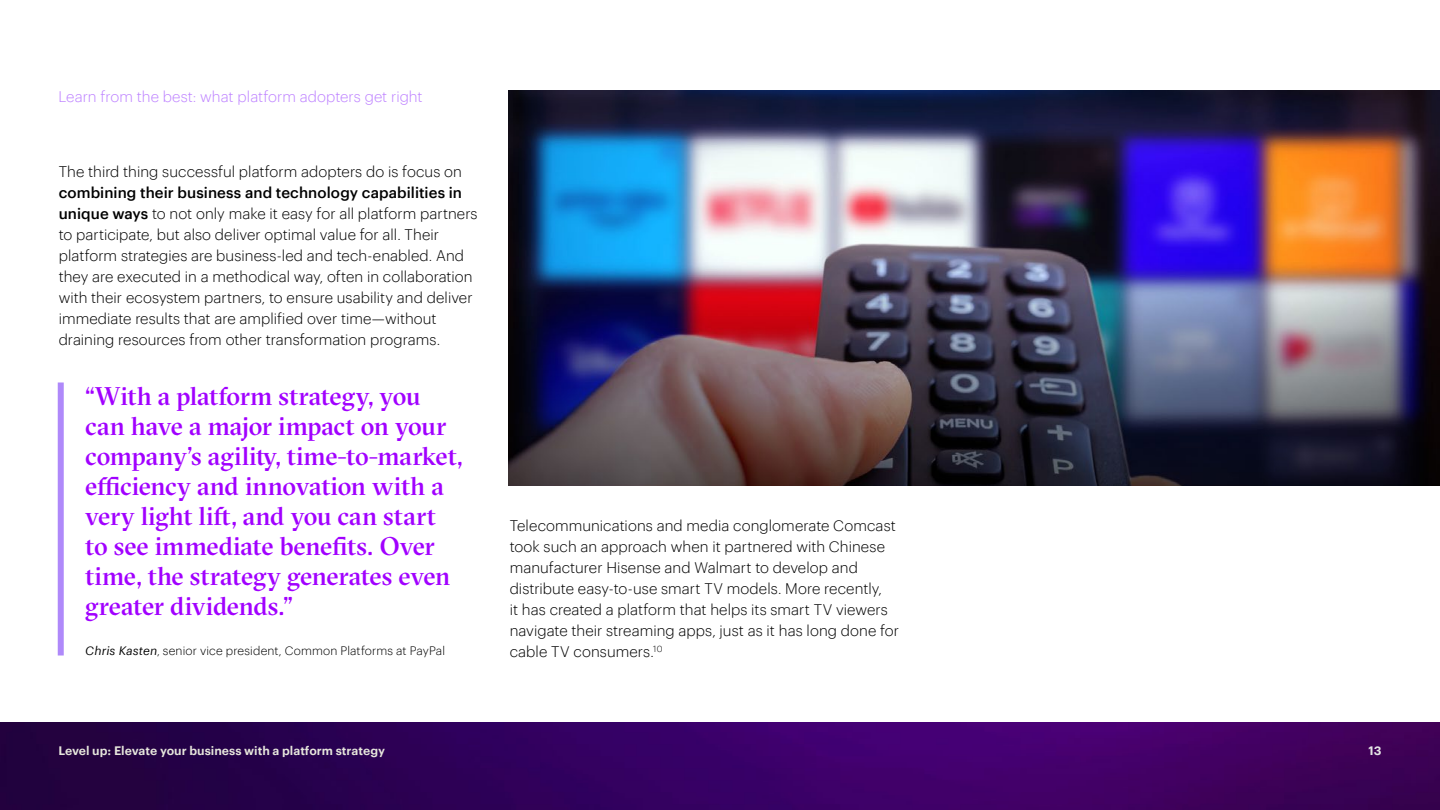
<style>
.page{position:relative;width:1440px;height:810px;background:#fff}
.page>*{position:absolute;margin:0;border:0;box-sizing:border-box;transform-origin:0 0}
.t1{font:500 25.5px/30px "GT Sectra Fine";letter-spacing:-.01em;color:#a100ff}
.t2{font:300 15px/21px "Graphik";color:#000}
.t3{font:300 15px "Graphik";color:#be82ff}
.t4{font:300 12px "Graphik";letter-spacing:.01em;color:#000}
.t5{font:600 12px "Graphik";color:#e6e6dc}
.t6{font:600 12px "Graphik";color:#e6e6e6}
.s1{font-weight:500}
.s2{font-weight:400;font-style:italic}
</style>
<div class="page">
<img style="left:0;top:722px;width:1440px;height:88px">
<div style="left:58px;top:382px;width:6px;height:274px;background:#af89fa"></div>
<img style="left:509px;top:90px;width:931px;height:396px">
<p class="t3" style="left:58px;top:86px;width:366px">Learn from the best: what platform adopters get right</p>
<p class="t2" style="left:59px;top:160px;width:405px">The third thing successful platform adopters do is focus on</p>
<p class="t2" style="left:59px;top:181px;width:420px"><span class="s1">combining their business and technology capabilities in unique ways</span> to not only make it easy for all platform partners to participate, but also deliver optimal value for all. Their platform strategies are business-led and tech-enabled. And they are executed in a methodical way, often in collaboration with their ecosystem partners, to ensure usability and deliver immediate results that are amplified over time—without draining resources from other transformation programs.</p>
<p class="t1" style="left:85px;top:381px;width:379px">“With a platform strategy, you can have a major impact on your company’s agility, time-to-market, efficiency and innovation with a very light lift, and you can start to see immediate benefits. Over time, the strategy generates even greater dividends.”</p>
<p class="t4" style="left:85px;top:642px;width:361px"><span class="s2">Chris Kasten</span>, senior vice president, Common Platforms at PayPal</p>
<p class="t2" style="left:510px;top:514px;width:391px">Telecommunications and media conglomerate Comcast took such an approach when it partnered with Chinese manufacturer Hisense and Walmart to develop and distribute easy-to-use smart TV models. More recently,<br>it has created a platform that helps its smart TV viewers navigate their streaming apps, just as it has long done for cable TV consumers.<sup>10</sup></p>
<p class="t5" style="left:58px;top:742px;width:328px">Level up: Elevate your business with a platform strategy</p>
<p class="t6" style="left:1368px;top:742px;width:15px">13</p>
</div>
